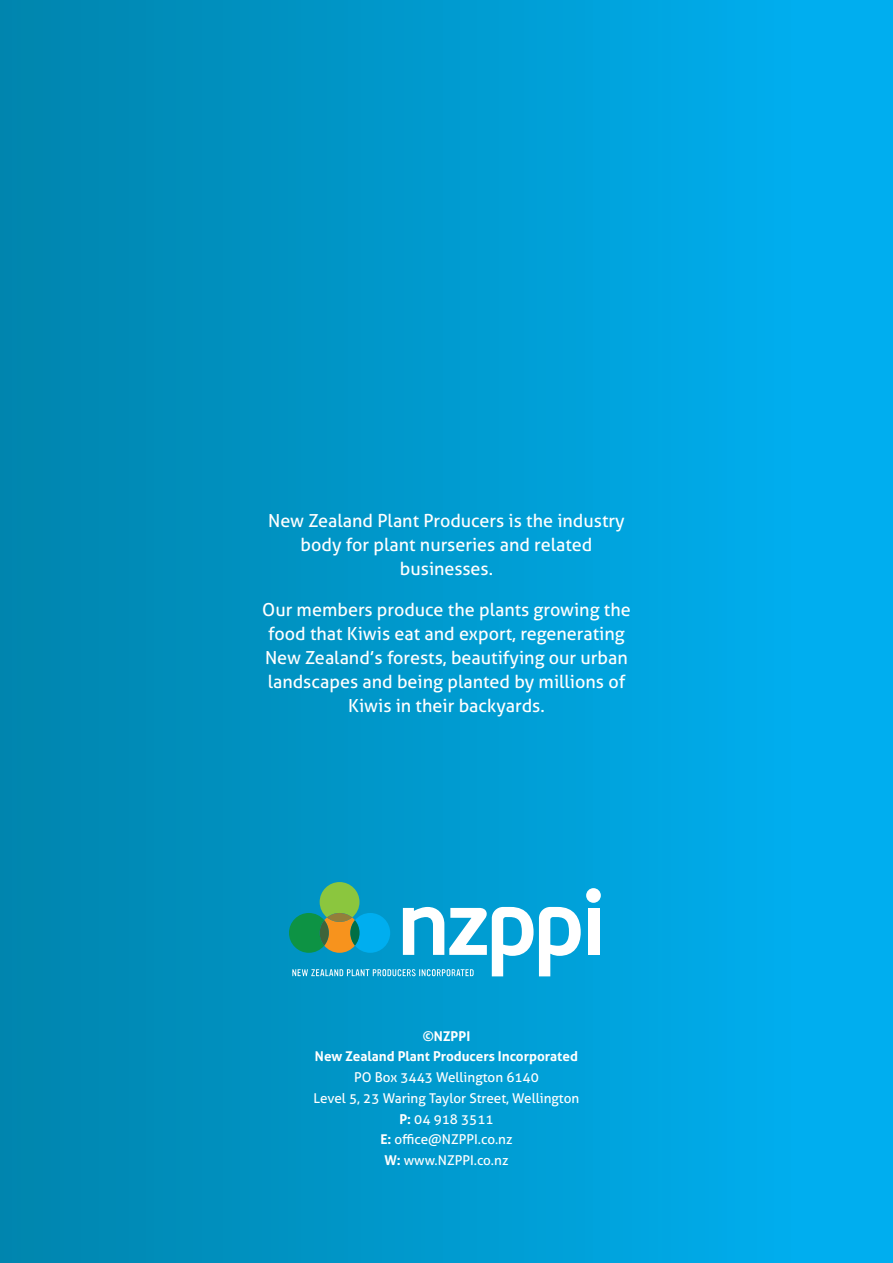
<style>
.page{position:relative;width:893px;height:1263px;background:#fff}
.page>*{position:absolute;margin:0;border:0;box-sizing:border-box;transform-origin:0 0}
.t1{font:18px/24px "Aller";color:#fff;text-align:center}
.t2{font:13.5px "Aller";color:#fff}
.t3{font:700 13.5px "Aller";color:#fff}
.s1{font-weight:700}
</style>
<div class="page">
<div style="left:0;top:0;width:893px;height:1263px;background:linear-gradient(to right,#0085ac,#00b1f4)"></div>
<div style="left:588px;top:908px;width:11px;height:47px;background:#fff"></div>
<div style="left:586px;top:888px;width:15px;height:15px;background:#fff;border-radius:50%"></div>
<svg style="left:289px;top:882px;width:292px;height:94px"></svg>
<svg style="left:320px;top:920px;width:9px;height:25px"></svg>
<p class="t1" style="left:268px;top:508px;width:358px">New Zealand Plant Producers is the industry body for plant nurseries and related businesses.</p>
<p class="t1" style="left:262px;top:597px;width:370px">Our members produce the plants growing the food that Kiwis eat and export, regenerating New Zealand’s forests, beautifying our urban landscapes and being planted by millions of Kiwis in their backyards.</p>
<p class="t3" style="left:423px;top:1027px;width:49px">©NZPPI</p>
<p class="t3" style="left:315px;top:1048px;width:265px">New Zealand Plant Producers Incorporated</p>
<p class="t2" style="left:354px;top:1069px;width:186px">PO Box 3443 Wellington 6140</p>
<p class="t2" style="left:314px;top:1090px;width:267px">Level 5, 23 Waring Taylor Street, Wellington</p>
<p class="t2" style="left:399px;top:1110px;width:96px"><span class="s1">P:</span> 04 918 3511</p>
<p class="t2" style="left:380px;top:1131px;width:134px"><span class="s1">E:</span> office@NZPPI.co.nz</p>
<p class="t2" style="left:384px;top:1152px;width:125px"><span class="s1">W:</span> www.NZPPI.co.nz</p>
</div>
